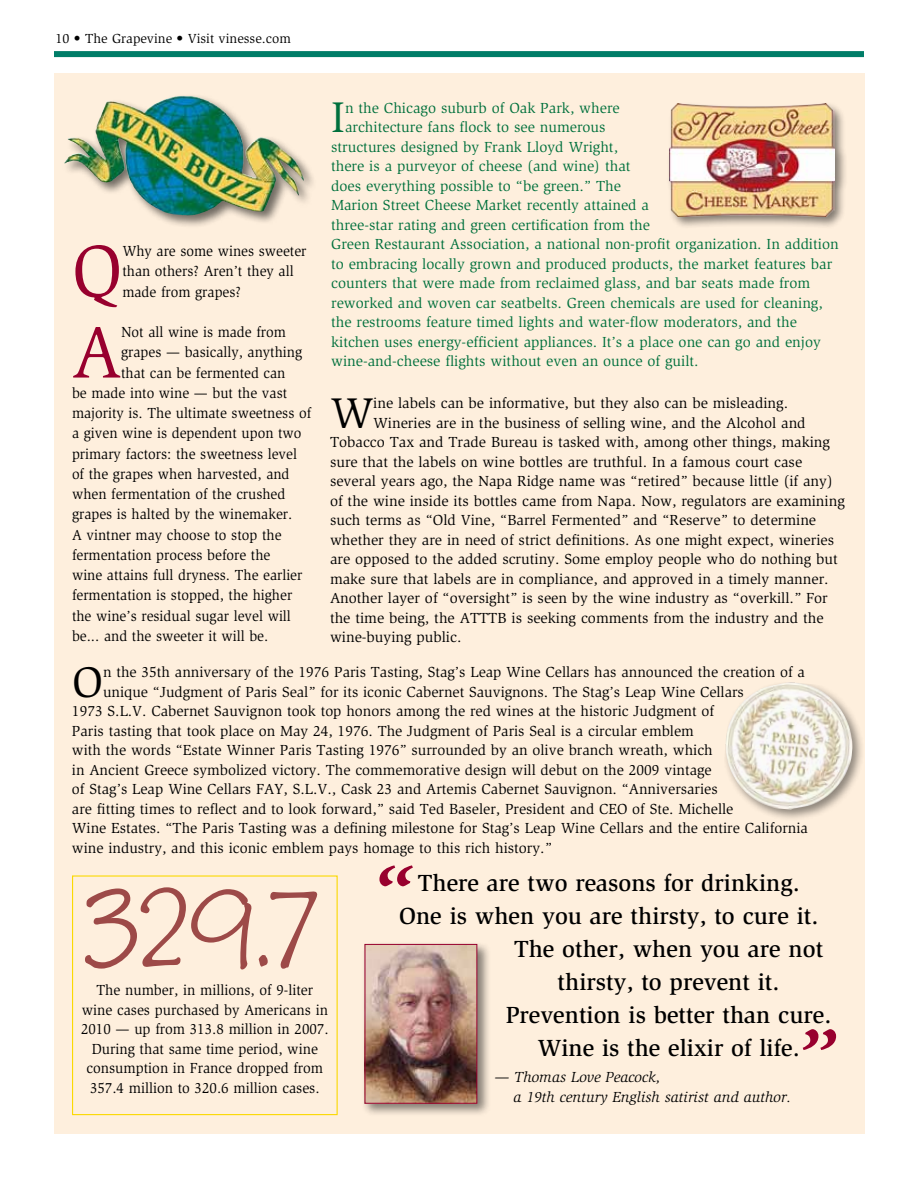
<style>
.page{position:relative;width:918px;height:1188px;background:#fff}
.page>*{position:absolute;margin:0;border:0;box-sizing:border-box;transform-origin:0 0}
.t1{font:114.6px "Zipty Do Std";color:#9d4a48;scale:.91 1}
.t2{font:italic 500 96px "Slimbach Std";color:#98002e}
.t3{font:75.45px "Slimbach Std";color:#98002e;scale:.95 1}
.t4{font:44.1px "Slimbach Std";color:#000}
.t5{font:44.1px "Slimbach Std";color:#00703c}
.t6{font:500 24px "Slimbach Std";color:#000}
.t7{font:15px "Slimbach Std";color:#000}
.t8{font:15px "Slimbach Std";color:#00703c}
.t9{font:15px/20.2px "Slimbach Std";color:#000;scale:.95 1}
.t10{font:15px/19.5px "Slimbach Std";color:#000;text-align:center;scale:.96 1}
.t11{font:italic 15px/19.5px "Slimbach Std";color:#000}
.t12{font:13.5px "Slimbach Std";color:#000}
</style>
<div class="page">
<div style="left:54px;top:51px;width:810px;height:6px;background:#007d68"></div>
<div style="left:54px;top:74px;width:810px;height:1060px;background:#feefdd"></div>
<div style="left:63px;top:93px;width:254px;height:136px;background:#000;opacity:.55"></div>
<img style="left:95px;top:96px;width:88px;height:56px">
<div style="left:72px;top:875px;width:266px;height:240px;border:1px solid #fbd902"></div>
<div style="left:362px;top:941px;width:129px;height:176px;background:#000;opacity:.48"></div>
<img style="left:367px;top:946px;width:108px;height:156px">
<div style="left:365px;top:944px;width:112px;height:160px;border:1px solid #98002e"></div>
<div style="left:666px;top:102px;width:182px;height:128px;background:#000;opacity:.5"></div>
<img style="left:669px;top:104px;width:165px;height:113px">
<div style="left:722px;top:679px;width:143px;height:143px;background:#000;opacity:.44"></div>
<img style="left:725px;top:682px;width:127px;height:128px">
<p class="t12" style="left:56px;top:31px;width:237px">10 • The Grapevine • Visit vinesse.com</p>
<h3 class="t3" style="left:72px;top:228px;width:55px">Q</h3>
<p class="t9" style="left:122px;top:241px;width:195px">Why are some wines sweeter than others? Aren’t they all made from grapes?</p>
<h3 class="t3" style="left:72px;top:309px;width:53px">A</h3>
<p class="t9" style="left:121px;top:322px;width:175px">Not all wine is made from</p>
<p class="t9" style="left:121px;top:342px;width:192px">grapes — basically, anything</p>
<p class="t9" style="left:121px;top:363px;width:174px">that can be fermented can</p>
<p class="t9" style="left:72px;top:383px;width:228px">be made into wine — but the vast</p>
<p class="t9" style="left:72px;top:403px;width:253px">majority is. The ultimate sweetness of</p>
<p class="t9" style="left:72px;top:423px;width:243px">a given wine is dependent upon two</p>
<p class="t9" style="left:72px;top:444px;width:238px">primary factors: the sweetness level</p>
<p class="t9" style="left:72px;top:464px;width:230px">of the grapes when harvested, and</p>
<p class="t9" style="left:72px;top:484px;width:226px">when fermentation of the crushed</p>
<p class="t9" style="left:72px;top:504px;width:234px">grapes is halted by the winemaker.</p>
<p class="t9" style="left:72px;top:525px;width:222px">A vintner may choose to stop the</p>
<p class="t9" style="left:72px;top:545px;width:210px">fermentation process before the</p>
<p class="t9" style="left:72px;top:565px;width:244px">wine attains full dryness. The earlier</p>
<p class="t9" style="left:72px;top:585px;width:233px">fermentation is stopped, the higher</p>
<p class="t9" style="left:72px;top:606px;width:232px">the wine’s residual sugar level will</p>
<p class="t9" style="left:72px;top:626px;width:208px">be... and the sweeter it will be.</p>
<h3 class="t5" style="left:331px;top:92px;width:15px">I</h3>
<p class="t8" style="left:345px;top:99px;width:276px">n the Chicago suburb of Oak Park, where</p>
<p class="t8" style="left:345px;top:118px;width:262px">architecture fans flock to see numerous</p>
<p class="t8" style="left:331px;top:138px;width:288px">structures designed by Frank Lloyd Wright,</p>
<p class="t8" style="left:331px;top:157px;width:301px">there is a purveyor of cheese (and wine) that</p>
<p class="t8" style="left:331px;top:177px;width:291px">does everything possible to “be green.” The</p>
<p class="t8" style="left:331px;top:196px;width:319px">Marion Street Cheese Market recently attained a</p>
<p class="t8" style="left:331px;top:216px;width:321px">three-star rating and green certification from the</p>
<p class="t8" style="left:331px;top:235px;width:509px">Green Restaurant Association, a national non-profit organization. In addition</p>
<p class="t8" style="left:331px;top:255px;width:503px">to embracing locally grown and produced products, the market features bar</p>
<p class="t8" style="left:331px;top:274px;width:481px">counters that were made from reclaimed glass, and bar seats made from</p>
<p class="t8" style="left:331px;top:294px;width:493px">reworked and woven car seatbelts. Green chemicals are used for cleaning,</p>
<p class="t8" style="left:331px;top:313px;width:467px">the restrooms feature timed lights and water-flow moderators, and the</p>
<p class="t8" style="left:331px;top:333px;width:491px">kitchen uses energy-efficient appliances. It’s a place one can go and enjoy</p>
<p class="t8" style="left:331px;top:352px;width:369px">wine-and-cheese flights without even an ounce of guilt.</p>
<h3 class="t4" style="left:330px;top:388px;width:45px">W</h3>
<p class="t7" style="left:373px;top:395px;width:416px">ine labels can be informative, but they also can be misleading.</p>
<p class="t7" style="left:373px;top:414px;width:434px">Wineries are in the business of selling wine, and the Alcohol and</p>
<p class="t7" style="left:330px;top:434px;width:502px">Tobacco Tax and Trade Bureau is tasked with, among other things, making</p>
<p class="t7" style="left:330px;top:453px;width:474px">sure that the labels on wine bottles are truthful. In a famous court case</p>
<p class="t7" style="left:330px;top:473px;width:504px">several years ago, the Napa Ridge name was “retired” because little (if any)</p>
<p class="t7" style="left:330px;top:492px;width:516px">of the wine inside its bottles came from Napa. Now, regulators are examining</p>
<p class="t7" style="left:330px;top:512px;width:488px">such terms as “Old Vine, “Barrel Fermented” and “Reserve” to determine</p>
<p class="t7" style="left:330px;top:531px;width:506px">whether they are in need of strict definitions. As one might expect, wineries</p>
<p class="t7" style="left:330px;top:551px;width:509px">are opposed to the added scrutiny. Some employ people who do nothing but</p>
<p class="t7" style="left:330px;top:570px;width:500px">make sure that labels are in compliance, and approved in a timely manner.</p>
<p class="t7" style="left:330px;top:590px;width:499px">Another layer of “oversight” is seen by the wine industry as “overkill.” For</p>
<p class="t7" style="left:330px;top:609px;width:495px">the time being, the ATTTB is seeking comments from the industry and the</p>
<p class="t7" style="left:330px;top:629px;width:133px">wine-buying public.</p>
<h3 class="t4" style="left:72px;top:657px;width:33px">O</h3>
<p class="t7" style="left:103px;top:663px;width:704px">n the 35th anniversary of the 1976 Paris Tasting, Stag’s Leap Wine Cellars has announced the creation of a</p>
<p class="t7" style="left:103px;top:683px;width:642px">unique “Judgment of Paris Seal” for its iconic Cabernet Sauvignons. The Stag’s Leap Wine Cellars</p>
<p class="t7" style="left:72px;top:702px;width:644px">1973 S.L.V. Cabernet Sauvignon took top honors among the red wines at the historic Judgment of</p>
<p class="t7" style="left:72px;top:722px;width:623px">Paris tasting that took place on May 24, 1976. The Judgment of Paris Seal is a circular emblem</p>
<p class="t7" style="left:72px;top:741px;width:642px">with the words “Estate Winner Paris Tasting 1976” surrounded by an olive branch wreath, which</p>
<p class="t7" style="left:72px;top:761px;width:641px">in Ancient Greece symbolized victory. The commemorative design will debut on the 2009 vintage</p>
<p class="t7" style="left:72px;top:780px;width:647px">of Stag’s Leap Wine Cellars FAY, S.L.V., Cask 23 and Artemis Cabernet Sauvignon. “Anniversaries</p>
<p class="t7" style="left:72px;top:800px;width:663px">are fitting times to reflect and to look forward,” said Ted Baseler, President and CEO of Ste. Michelle</p>
<p class="t7" style="left:72px;top:819px;width:737px">Wine Estates. “The Paris Tasting was a defining milestone for Stag’s Leap Wine Cellars and the entire California</p>
<p class="t7" style="left:72px;top:839px;width:481px">wine industry, and this iconic emblem pays homage to this rich history.”</p>
<h1 class="t1" style="left:83px;top:860px;width:361px">329.7 <sup>“</sup></h1>
<h3 class="t6" style="left:418px;top:869px;width:384px">There are two reasons for drinking.</h3>
<h3 class="t6" style="left:399px;top:902px;width:421px">One is when you are thirsty, to cure it.</h3>
<h3 class="t6" style="left:514px;top:935px;width:311px">The other, when you are not</h3>
<h3 class="t6" style="left:558px;top:968px;width:224px">thirsty, to prevent it.</h3>
<h3 class="t6" style="left:506px;top:1001px;width:327px">Prevention is better than cure.</h3>
<h3 class="t6" style="left:537px;top:1034px;width:264px">Wine is the elixir of life.</h3>
<p class="t11" style="left:513px;top:1068px;width:279px;text-indent:-19px">— Thomas Love Peacock,<br>a 19th century English satirist and author.</p>
<p class="t10" style="left:81px;top:981px;width:259px">The number, in millions, of 9-liter wine cases purchased by Americans in 2010 — up from 313.8 million in 2007.<br>During that same time period, wine consumption in France dropped from 357.4 million to 320.6 million cases.</p>
<h2 class="t2" style="left:793px;top:1007px;width:44px">”</h2>
</div>
